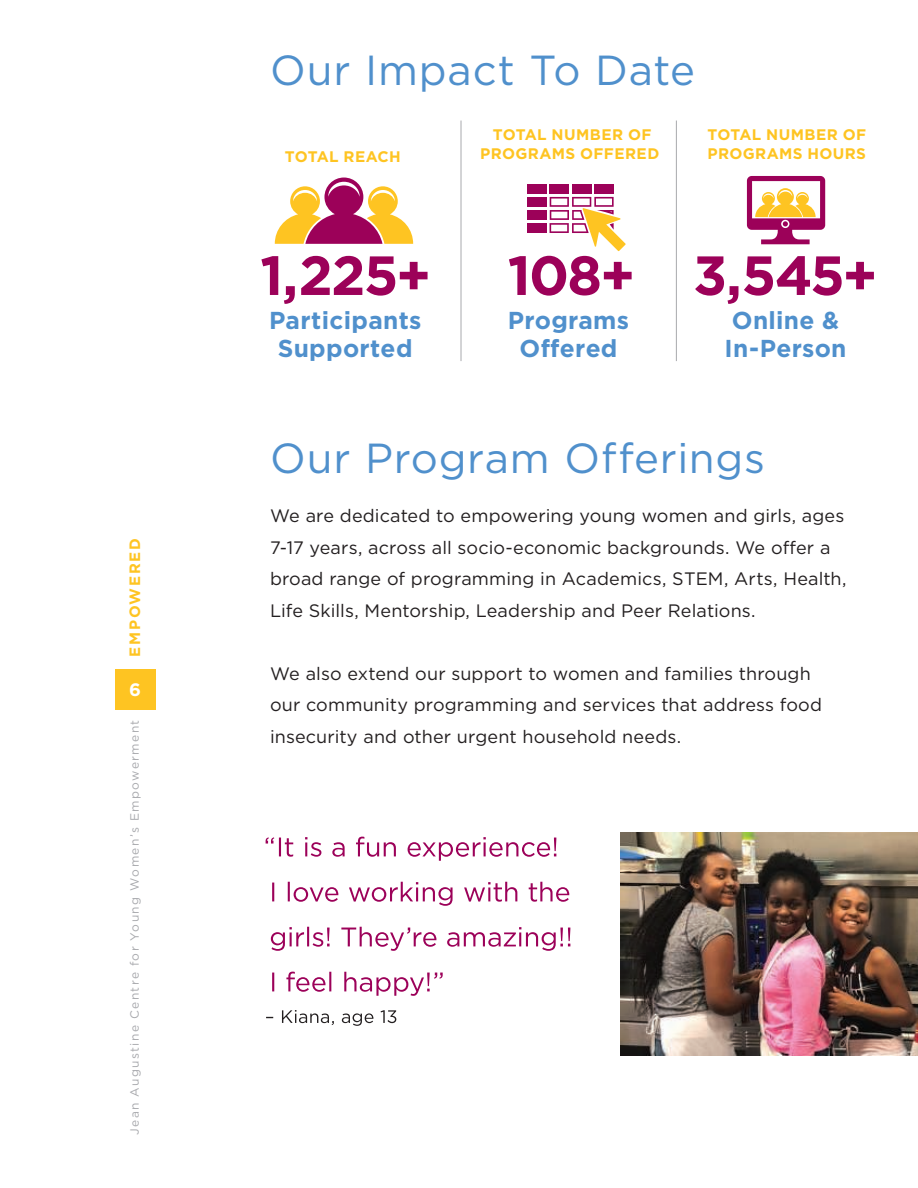
<style>
.page{position:relative;width:918px;height:1188px;background:#fff}
.page>*{position:absolute;margin:0;border:0;box-sizing:border-box;transform-origin:0 0}
.t1{font:700 55.05px "Gotham";letter-spacing:-.03em;color:#9c0159}
.t2{font:42px "Gotham";letter-spacing:.015em;color:#5090cc}
.t3{font:700 24.45px/27.6px "Gotham";letter-spacing:.015em;color:#5090cc;text-align:center}
.t4{font:18px/31.5px "Gotham";letter-spacing:.01em;color:#231f20}
.t5{font:700 18px "Gotham";color:#fff}
.t6{font:700 15.3px/18.3px "Gotham";letter-spacing:.025em;color:#fec422;text-align:center}
.t7{font:700 15px "Gotham";letter-spacing:.12em;color:#fec422}
.t8{font:12px "Gotham";letter-spacing:.115em;color:#a8a9ad}
</style>
<div class="page">
<div style="left:115px;top:669px;width:40px;height:40px;background:#fec422"></div>
<svg style="left:266px;top:1010px;width:130px;height:16px"></svg>
<svg style="left:272px;top:972px;width:171px;height:24px"></svg>
<svg style="left:271px;top:927px;width:299px;height:24px"></svg>
<svg style="left:272px;top:882px;width:297px;height:24px"></svg>
<svg style="left:266px;top:837px;width:290px;height:24px"></svg>
<div style="left:527px;top:184px;width:20px;height:10px;background:#9c0159"></div>
<div style="left:550px;top:184px;width:19px;height:10px;background:#9c0159"></div>
<div style="left:572px;top:184px;width:19px;height:10px;background:#9c0159"></div>
<div style="left:594px;top:184px;width:20px;height:10px;background:#9c0159"></div>
<div style="left:527px;top:197px;width:19px;height:10px;background:#9c0159"></div>
<div style="left:527px;top:210px;width:20px;height:10px;background:#9c0159"></div>
<div style="left:527px;top:223px;width:19px;height:10px;background:#9c0159"></div>
<svg style="left:550px;top:197px;width:76px;height:54px"></svg>
<svg style="left:747px;top:176px;width:78px;height:68px"></svg>
<svg style="left:275px;top:178px;width:138px;height:66px"></svg>
<hr style="left:461px;top:121px;width:1px;height:240px;background:#a8a9ad">
<hr style="left:676px;top:121px;width:1px;height:240px;background:#a8a9ad">
<img style="left:621px;top:833px;width:297px;height:223px">
<p class="t7" style="left:128px;top:657px;width:120px;rotate:-90deg">EMPOWERED</p>
<p class="t5" style="left:129px;top:682px;width:13px">6</p>
<p class="t8" style="left:129px;top:1135px;width:417px;rotate:-90deg">Jean Augustine Centre for Young Women’s Empowerment</p>
<h2 class="t2" style="left:270px;top:51px;width:426px">Our Impact To Date</h2>
<p class="t6" style="left:285px;top:149px;width:117px">TOTAL REACH</p>
<h1 class="t1" style="left:260px;top:251px;width:173px">1,225+</h1>
<h3 class="t3" style="left:269px;top:308px;width:154px">Participants<br>Supported</h3>
<p class="t6" style="left:480px;top:127px;width:181px">TOTAL NUMBER OF<br>PROGRAMS OFFERED</p>
<p class="t6" style="left:707px;top:127px;width:160px;text-align:left">TOTAL NUMBER OF<br>PROGRAMS HOURS</p>
<h1 class="t1" style="left:508px;top:251px;width:372px">108+ 3,545+</h1>
<h3 class="t3" style="left:508px;top:308px;width:123px">Programs<br>Offered</h3>
<h3 class="t3" style="left:725px;top:308px;width:123px;text-align:left">Online &amp;<br>In‑Person</h3>
<h2 class="t2" style="left:270px;top:439px;width:497px">Our Program Offerings</h2>
<p class="t4" style="left:270px;top:501px;width:578px">We are dedicated to empowering young women and girls, ages 7-17 years, across all socio-economic backgrounds. We offer a broad range of programming in Academics, STEM, Arts, Health, Life Skills, Mentorship, Leadership and Peer Relations.</p>
<p class="t4" style="left:270px;top:659px;width:554px">We also extend our support to women and families through our community programming and services that address food insecurity and other urgent household needs.</p>
</div>
